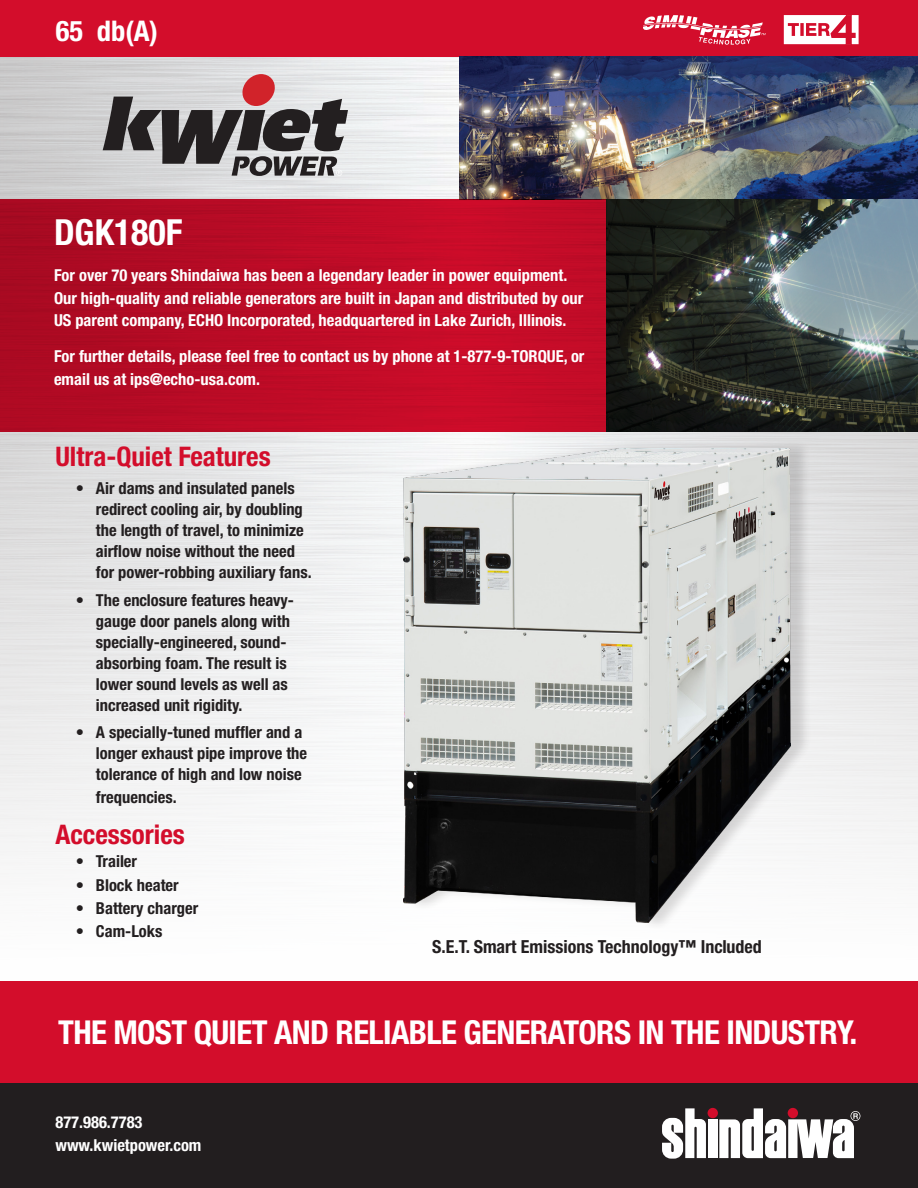
<style>
.page{position:relative;width:918px;height:1188px;background:#fff}
.page>*{position:absolute;margin:0;border:0;box-sizing:border-box;transform-origin:0 0}
.t1{font:700 condensed 36px "Helvetica Neue";color:#fff}
.White_Header{font:700 condensed 33px "Helvetica Neue";letter-spacing:-.02em;color:#fff}
.t2{font:700 condensed 28.5px "Helvetica Neue";color:#fff}
.t3{font:700 condensed 27px "Helvetica Neue";color:#d30d2b}
.t4{font:700 condensed 18px "Helvetica Neue";color:#231f20}
.t5{font:700 condensed 16.5px/21px "Helvetica Neue";color:#231f20}
.t6{font:700 condensed 16.5px/22.5px "Helvetica Neue";color:#fff}
</style>
<div class="page">
<div style="left:0;top:1083px;width:918px;height:105px;background:#231f20"></div>
<div style="left:708px;top:1119px;width:9px;height:39px;background:#fff"></div>
<svg style="left:662px;top:1108px;width:44px;height:51px"></svg>
<svg style="left:719px;top:1108px;width:141px;height:50px"></svg>
<div style="left:708px;top:1108px;width:10px;height:10px;background:#d30d2b;border-radius:50%"></div>
<div style="left:788px;top:1108px;width:10px;height:10px;background:#d30d2b;border-radius:50%"></div>
<div style="left:0;top:0;width:918px;height:57px;background:#d30d2b"></div>
<img style="left:459px;top:57px;width:459px;height:142px">
<svg style="left:103px;top:74px;width:245px;height:102px"></svg>
<div style="left:0;top:199px;width:606px;height:233px;background:linear-gradient(to right,#ab0a22,#cc0c2a)"></div>
<img style="left:606px;top:199px;width:312px;height:233px">
<div style="left:0;top:981px;width:918px;height:102px;background:#d30d2b"></div>
<svg style="left:784px;top:15px;width:75px;height:29px"></svg>
<div style="left:408px;top:440px;width:403px;height:491px;background:#231f20;opacity:.16"></div>
<img style="left:403px;top:448px;width:388px;height:475px">
<svg style="left:643px;top:15px;width:123px;height:30px"></svg>
<p class="t2" style="left:56px;top:13px;width:104px">65 db(A)</p>
<p class="t1" style="left:54px;top:210px;width:130px">DGK180F</p>
<p class="t6" style="left:54px;top:264px;width:531px">For over 70 years Shindaiwa has been a legendary leader in power equipment.<br>Our high-quality and reliable generators are built in Japan and distributed by our<br>US parent company, ECHO Incorporated, headquartered in Lake Zurich, Illinois.</p>
<p class="t6" style="left:54px;top:345px;width:532px">For further details, please feel free to contact us by phone at 1-877-9-TORQUE, or email us at ips@echo-usa.com.</p>
<p class="t3" style="left:55px;top:440px;width:217px">Ultra-Quiet Features</p>
<p class="t5" style="left:96px;top:477px;width:217px;text-indent:-20px">• Air dams and insulated panels redirect cooling air, by doubling the length of travel, to minimize airflow noise without the need for power-robbing auxiliary fans.</p>
<p class="t5" style="left:96px;top:589px;width:200px;text-indent:-20px">• The enclosure features heavy&shy;gauge door panels along with specially-engineered, sound&shy;absorbing foam. The result is lower sound levels as well as increased unit rigidity.</p>
<p class="t5" style="left:96px;top:722px;width:213px;text-indent:-20px">• A specially-tuned muffler and a longer exhaust pipe improve the tolerance of high and low noise</p>
<p class="t5" style="left:96px;top:786px;width:82px">frequencies.</p>
<p class="t3" style="left:55px;top:818px;width:131px">Accessories</p>
<p class="t5" style="left:76px;top:851px;width:63px">• Trailer</p>
<p class="t5" style="left:76px;top:874px;width:104px">• Block heater</p>
<p class="t5" style="left:76px;top:897px;width:124px">• Battery charger</p>
<p class="t5" style="left:76px;top:921px;width:88px">• Cam-Loks</p>
<p class="t4" style="left:432px;top:936px;width:331px">S.E.T. Smart Emissions Technology™ Included</p>
<p class="White_Header" style="left:58px;top:1013px;width:801px">THE MOST QUIET AND RELIABLE GENERATORS IN THE INDUSTRY.</p>
<p class="t6" style="left:55px;top:1111px;width:148px">877.986.7783 www.kwietpower.com</p>
</div>
